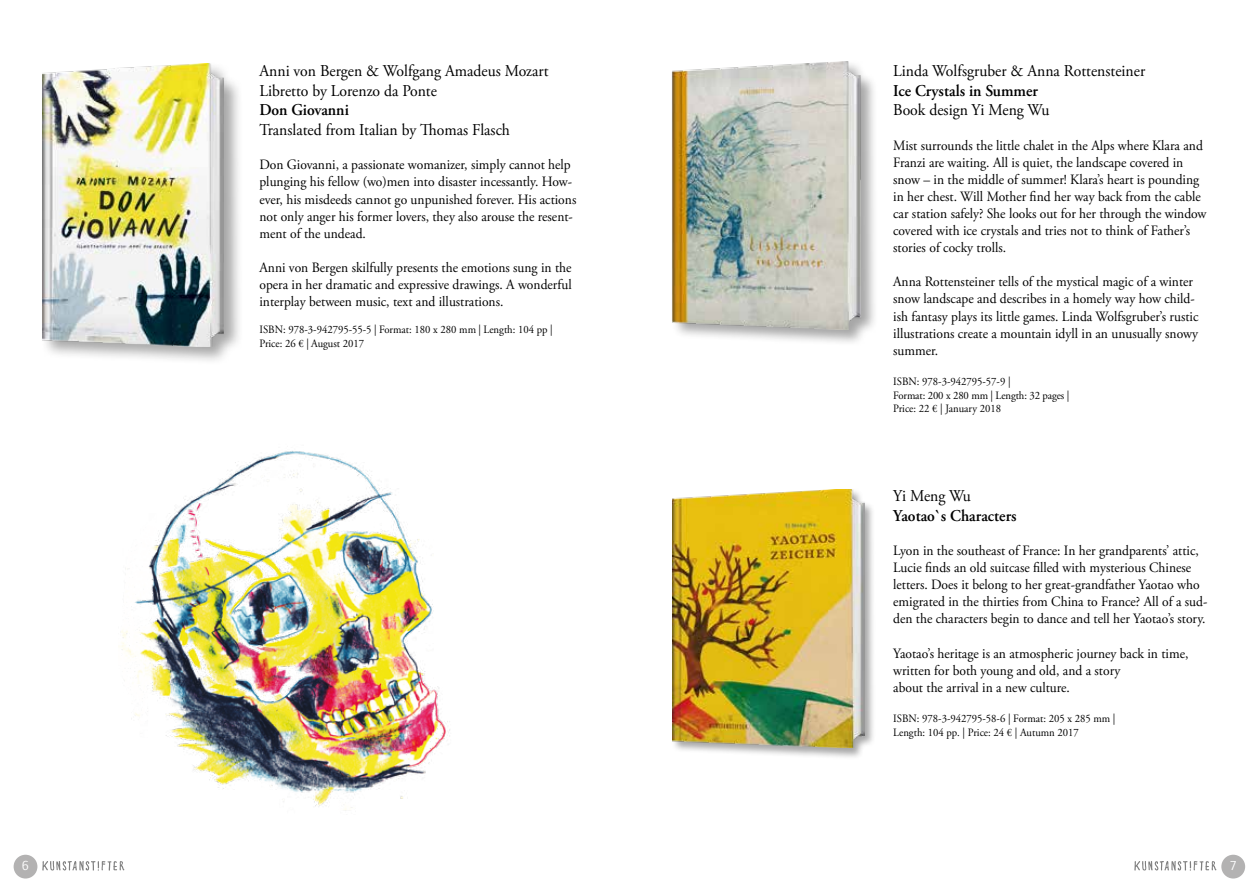
<style>
.page{position:relative;width:1259px;height:893px;background:#fff}
.page>*{position:absolute;margin:0;border:0;box-sizing:border-box;transform-origin:0 0}
.t1{font:16.5px/19.8px "Adobe Garamond Pro";color:#000;scale:.95 1}
.t2{font:600 16.5px "Adobe Garamond Pro";color:#000;scale:.95 1}
.t3{font:14.25px/17.1px "Adobe Garamond Pro";color:#000;scale:.95 1}
.t4{font:13.5px "ITC Quay Sans";color:#fff}
.t5{font:11.25px/13.5px "Adobe Garamond Pro";color:#000;scale:.95 1}
</style>
<div class="page">
<div style="left:1221px;top:855px;width:24px;height:23px;background:#b3b2b2;border-radius:50%"></div>
<svg style="left:1134px;top:861px;width:82px;height:10px"></svg>
<div style="left:14px;top:855px;width:23px;height:23px;background:#b3b2b2;border-radius:50%"></div>
<svg style="left:42px;top:861px;width:82px;height:10px"></svg>
<img style="left:121px;top:451px;width:329px;height:360px">
<div style="left:40px;top:62px;width:204px;height:304px;background:#000;opacity:.35"></div>
<img style="left:43px;top:64px;width:181px;height:282px">
<div style="left:671px;top:60px;width:207px;height:287px;background:#000;opacity:.35"></div>
<img style="left:671px;top:62px;width:193px;height:268px">
<div style="left:671px;top:488px;width:205px;height:271px;background:#000;opacity:.35"></div>
<img style="left:672px;top:489px;width:192px;height:258px">
<p class="t1" style="left:259px;top:61px;width:306px">Anni von Bergen &amp; Wolfgang Amadeus Mozart<br>Libretto by Lorenzo da Ponte</p>
<p class="t2" style="left:259px;top:101px;width:96px">Don Giovanni</p>
<p class="t1" style="left:259px;top:121px;width:265px">Translated from Italian by Thomas Flasch</p>
<p class="t3" style="left:259px;top:157px;width:335px">Don Giovanni, a passionate womanizer, simply cannot help plunging his fellow (wo)men into disaster incessantly. How&shy;ever, his misdeeds cannot go unpunished forever. His actions not only anger his former lovers, they also arouse the resent&shy;ment of the undead.</p>
<p class="t3" style="left:259px;top:259px;width:330px;text-align:justify">Anni von Bergen skilfully presents the emotions sung in the opera in her dramatic and expressive drawings. A wonderful interplay between music, text and illustrations.</p>
<p class="t5" style="left:259px;top:323px;width:310px">ISBN: 978-3-942795-55-5 | Format: 180 x 280 mm | Length: 104 pp |<br>Price: 26 € | August 2017</p>
<p class="t1" style="left:893px;top:61px;width:267px">Linda Wolfsgruber &amp; Anna Rottensteiner</p>
<p class="t2" style="left:893px;top:81px;width:154px">Ice Crystals in Summer</p>
<p class="t1" style="left:893px;top:101px;width:166px">Book design Yi Meng Wu</p>
<p class="t3" style="left:893px;top:137px;width:331px">Mist surrounds the little chalet in the Alps where Klara and Franzi are waiting. All is quiet, the landscape covered in snow – in the middle of summer! Klara’s heart is pounding in her chest. Will Mother find her way back from the cable car station safely? She looks out for her through the window covered with ice crystals and tries not to think of Father’s stories of cocky trolls.</p>
<p class="t3" style="left:893px;top:274px;width:323px">Anna Rottensteiner tells of the mystical magic of a winter snow landscape and describes in a homely way how child&shy;ish fantasy plays its little games. Linda Wolfsgruber’s rustic illustrations create a mountain idyll in an unusually snowy summer.</p>
<p class="t5" style="left:893px;top:375px;width:187px">ISBN: 978-3-942795-57-9 |<br>Format: 200 x 280 mm | Length: 32 pages |<br>Price: 22 € | January 2018</p>
<p class="t1" style="left:893px;top:486px;width:83px">Yi Meng Wu</p>
<p class="t2" style="left:893px;top:506px;width:131px">Yaotao`s Characters</p>
<p class="t3" style="left:893px;top:542px;width:332px">Lyon in the southeast of France: In her grandparents’ attic, Lucie finds an old suitcase filled with mysterious Chinese letters. Does it belong to her great-grandfather Yaotao who emigrated in the thirties from China to France? All of a sud&shy;den the characters begin to dance and tell her Yaotao’s story.</p>
<p class="t3" style="left:893px;top:645px;width:312px">Yaotao’s heritage is an atmospheric journey back in time, written for both young and old, and a story<br>about the arrival in a new culture.</p>
<p class="t5" style="left:893px;top:712px;width:235px">ISBN: 978-3-942795-58-6 | Format: 205 x 285 mm |<br>Length: 104 pp. | Price: 24 € | Autumn 2017</p>
<p class="t4" style="left:22px;top:858px;width:9px">6</p>
<p class="t4" style="left:1229px;top:858px;width:9px">7</p>
</div>
